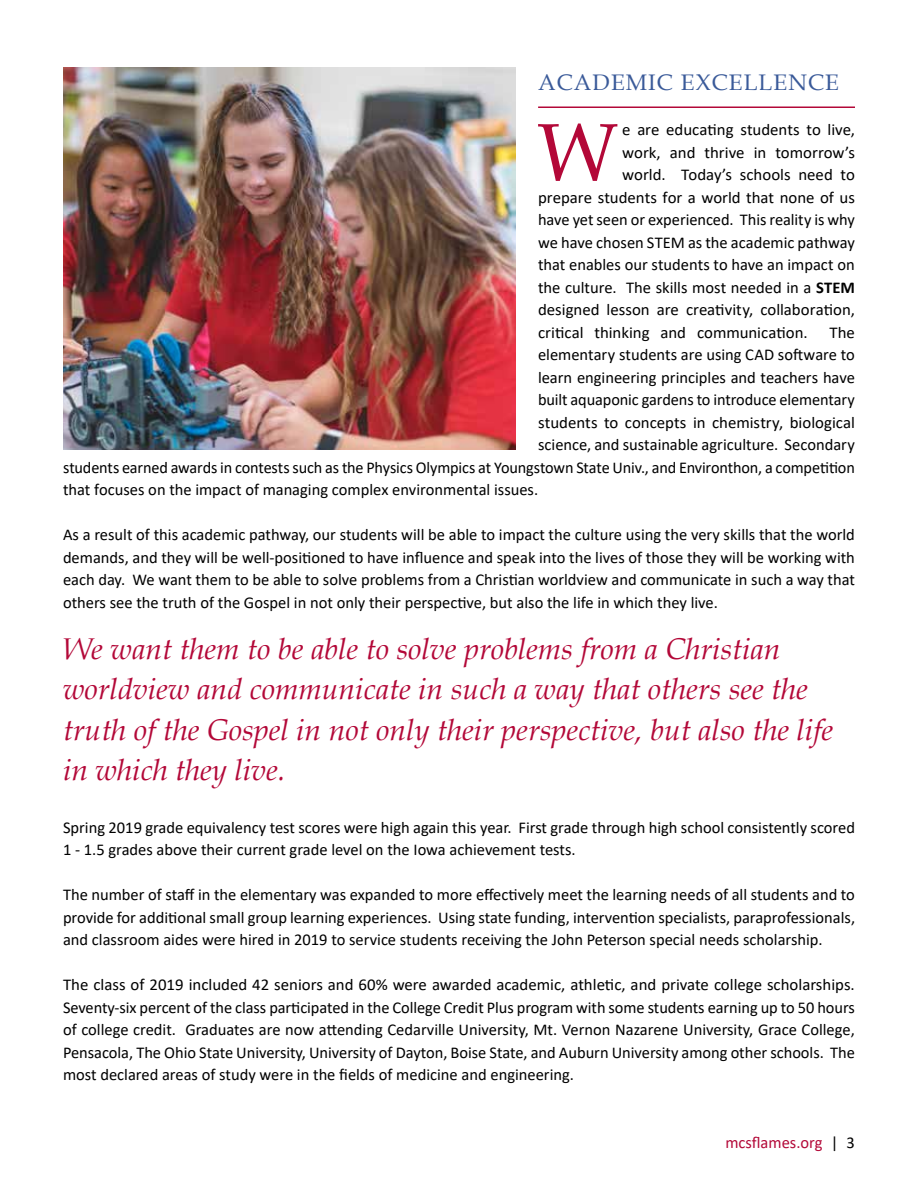
<style>
.page{position:relative;width:918px;height:1188px;background:#fff}
.page>*{position:absolute;margin:0;border:0;box-sizing:border-box;transform-origin:0 0}
.t1{font:81px "Book Antiqua";color:#b30838}
.t2{font:italic 30px/40.5px "Book Antiqua";color:#b30838}
.t3{font:22.5px "Book Antiqua";letter-spacing:.05em;color:#3a5a99}
.t4{font:16.5px/22.5px "Calibri";color:#000;text-align:justify}
.t5{font:16.5px "Calibri";color:#b30838}
.s1{font-weight:700}
.s2{color:#000}
</style>
<div class="page">
<img style="left:63px;top:68px;width:453px;height:382px">
<hr style="left:538px;top:106px;width:317px;height:2px;background:#b30838">
<h3 class="t3" style="left:538px;top:67px;width:302px">ACADEMIC EXCELLENCE</h3>
<h1 class="t1" style="left:537px;top:96px;width:82px">W</h1>
<p class="t4" style="left:622px;top:118px;width:234px">e are educating students to live,</p>
<p class="t4" style="left:622px;top:140px;width:234px">work, and thrive in tomorrow’s</p>
<p class="t4" style="left:622px;top:163px;width:234px">world. Today’s schools need to</p>
<p class="t4" style="left:538px;top:185px;width:318px">prepare students for a world that none of us</p>
<p class="t4" style="left:538px;top:208px;width:318px">have yet seen or experienced. This reality is why</p>
<p class="t4" style="left:538px;top:230px;width:318px">we have chosen STEM as the academic pathway</p>
<p class="t4" style="left:538px;top:253px;width:318px">that enables our students to have an impact on</p>
<p class="t4" style="left:538px;top:275px;width:318px">the culture. The skills most needed in a <span class="s1">STEM</span></p>
<p class="t4" style="left:538px;top:298px;width:318px">designed lesson are creativity, collaboration,</p>
<p class="t4" style="left:538px;top:320px;width:271px">critical thinking and communication.</p>
<p class="t4" style="left:829px;top:320px;width:27px">The</p>
<p class="t4" style="left:538px;top:343px;width:318px">elementary students are using CAD software to</p>
<p class="t4" style="left:538px;top:365px;width:318px">learn engineering principles and teachers have</p>
<p class="t4" style="left:538px;top:388px;width:318px">built aquaponic gardens to introduce elementary</p>
<p class="t4" style="left:538px;top:410px;width:318px">students to concepts in chemistry, biological</p>
<p class="t4" style="left:538px;top:433px;width:318px">science, and sustainable agriculture. Secondary</p>
<p class="t4" style="left:63px;top:455px;width:793px">students earned awards in contests such as the Physics Olympics at Youngstown State Univ., and Environthon, a competition</p>
<p class="t4" style="left:63px;top:478px;width:477px">that focuses on the impact of managing complex environmental issues.</p>
<p class="t4" style="left:63px;top:523px;width:794px">As a result of this academic pathway, our students will be able to impact the culture using the very skills that the world demands, and they will be well-positioned to have influence and speak into the lives of those they will be working with each day. We want them to be able to solve problems from a Christian worldview and communicate in such a way that others see the truth of the Gospel in not only their perspective, but also the life in which they live.</p>
<h2 class="t2" style="left:63px;top:627px;width:772px">We want them to be able to solve problems from a Christian worldview and communicate in such a way that others see the truth of the Gospel in not only their perspective, but also the life in which they live.</h2>
<p class="t4" style="left:63px;top:815px;width:794px">Spring 2019 grade equivalency test scores were high again this year. First grade through high school consistently scored<br>1 - 1.5 grades above their current grade level on the Iowa achievement tests.</p>
<p class="t4" style="left:63px;top:883px;width:794px">The number of staff in the elementary was expanded to more effectively meet the learning needs of all students and to provide for additional small group learning experiences. Using state funding, intervention specialists, paraprofessionals, and classroom aides were hired in 2019 to service students receiving the John Peterson special needs scholarship.</p>
<p class="t4" style="left:63px;top:973px;width:793px">The class of 2019 included 42 seniors and 60% were awarded academic, athletic, and private college scholarships.<br>Seventy-six percent of the class participated in the College Credit Plus program with some students earning up to 50 hours of college credit. Graduates are now attending Cedarville University, Mt. Vernon Nazarene University, Grace College, Pensacola, The Ohio State University, University of Dayton, Boise State, and Auburn University among other schools. The most declared areas of study were in the fields of medicine and engineering.</p>
<p class="t5" style="left:725px;top:1131px;width:131px">mcsflames.org <span class="s2">| 3</span></p>
</div>
